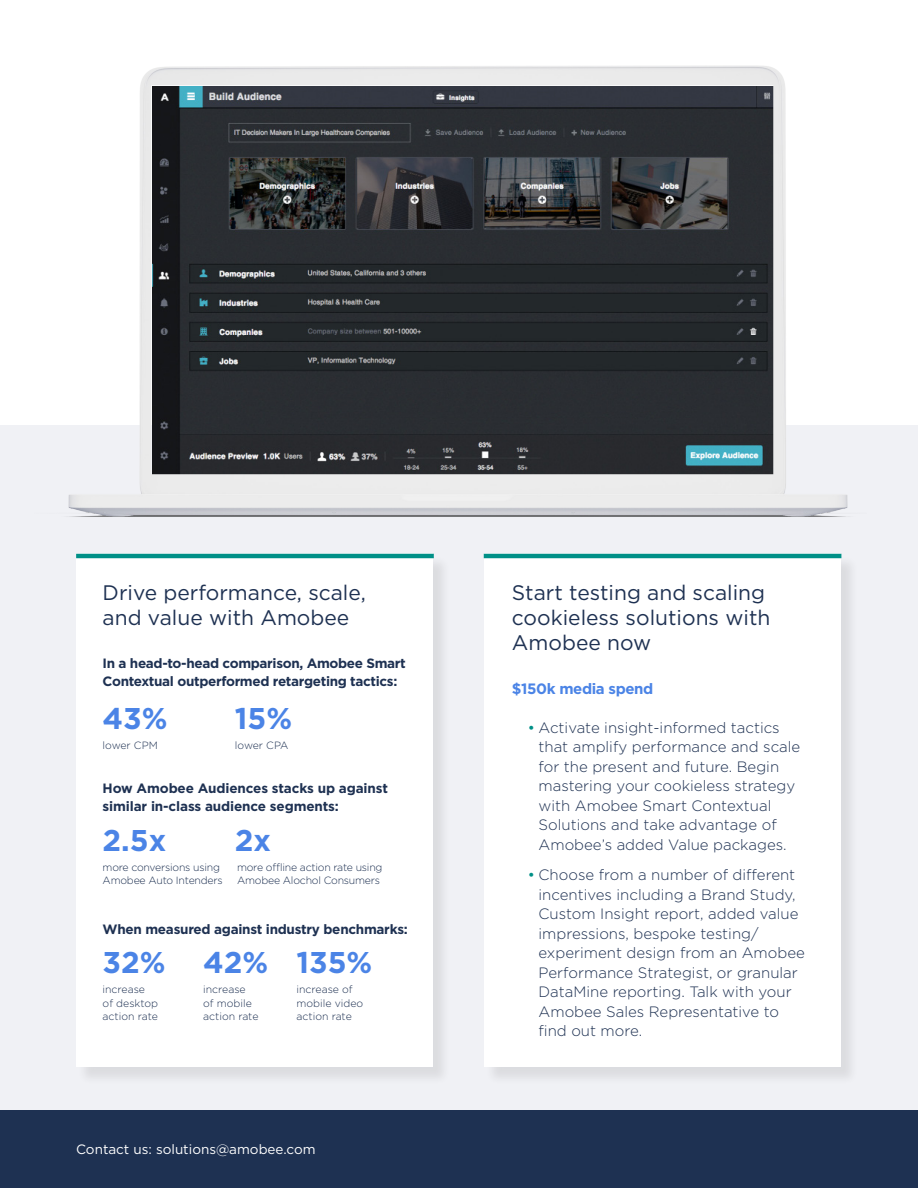
<style>
.page{position:relative;width:918px;height:1188px;background:#fff}
.page>*{position:absolute;margin:0;border:0;box-sizing:border-box;transform-origin:0 0}
.Body_copy{font:700 30px "Gotham";color:#4b84e6}
.t1{font:21px/25.2px "Gotham";color:#1e3152}
.t2{font:300 15px/19.5px "Gotham";color:#1e3152}
.t3{font:700 15px "Gotham";letter-spacing:-.025em;color:#4b84e6}
.t4{font:700 13.5px/18px "Gotham";letter-spacing:-.02em;color:#1e3152}
.t5{font:13.5px "Gotham";color:#fff}
.Body_copy-2{font:300 10.5px/13.5px "Gotham";letter-spacing:-.02em;color:#1e3152}
.Body_copy-3{font:300 10.5px/13.5px "Gotham";color:#1e3152}
.s1{font-weight:400;color:#009087}
</style>
<div class="page">
<div style="left:0;top:426px;width:918px;height:762px;background:#f0f1f5"></div>
<div style="left:0;top:1111px;width:918px;height:77px;background:#1e3152"></div>
<div style="left:77px;top:555px;width:374px;height:530px;background:#e3e4e8"></div>
<div style="left:76px;top:554px;width:357px;height:513px;background:#fff"></div>
<div style="left:485px;top:555px;width:374px;height:530px;background:#e3e4e8"></div>
<div style="left:484px;top:554px;width:357px;height:513px;background:#fff"></div>
<hr style="left:76px;top:554px;width:358px;height:4px;background:#009087">
<hr style="left:484px;top:554px;width:357px;height:4px;background:#009087">
<img style="left:34px;top:65px;width:833px;height:452px">
<p class="t1" style="left:103px;top:579px;width:265px">Drive performance, scale, and value with Amobee</p>
<p class="t1" style="left:512px;top:579px;width:260px">Start testing and scaling cookieless solutions with<br>Amobee now</p>
<p class="t4" style="left:103px;top:654px;width:305px">In a head-to-head comparison, Amobee Smart<br>Contextual outperformed retargeting tactics:</p>
<p class="Body_copy" style="left:103px;top:698px;width:67px">43%</p>
<p class="Body_copy-3" style="left:103px;top:738px;width:57px">lower CPM</p>
<p class="Body_copy" style="left:235px;top:698px;width:59px">15%</p>
<p class="Body_copy-2" style="left:235px;top:738px;width:55px">lower CPA</p>
<p class="t4" style="left:103px;top:780px;width:287px">How Amobee Audiences stacks up against similar in-class audience segments:</p>
<p class="Body_copy" style="left:103px;top:820px;width:65px">2.5x</p>
<p class="Body_copy-2" style="left:103px;top:860px;width:122px">more conversions using<br>Amobee Auto Intenders</p>
<p class="Body_copy" style="left:235px;top:820px;width:38px">2x</p>
<p class="Body_copy-2" style="left:237px;top:860px;width:147px">more offline action rate using<br>Amobee Alochol Consumers</p>
<p class="t4" style="left:103px;top:920px;width:307px">When measured against industry benchmarks:</p>
<p class="Body_copy" style="left:103px;top:943px;width:65px">32%</p>
<p class="Body_copy" style="left:203px;top:943px;width:67px">42%</p>
<p class="Body_copy" style="left:297px;top:943px;width:77px">135%</p>
<p class="Body_copy-3" style="left:103px;top:983px;width:57px">increase of desktop action rate</p>
<p class="Body_copy-3" style="left:203px;top:983px;width:57px">increase of mobile action rate</p>
<p class="Body_copy-3" style="left:297px;top:983px;width:68px">increase of mobile video action rate</p>
<p class="t5" style="left:76px;top:1140px;width:241px">Contact us: solutions@amobee.com</p>
<p class="t3" style="left:512px;top:679px;width:143px">$150k media spend</p>
<p class="t2" style="left:539px;top:717px;width:263px;text-indent:-11px"><span class="s1">•</span> Activate insight-informed tactics that amplify performance and scale for the present and future. Begin mastering your cookieless strategy with Amobee Smart Contextual Solutions and take advantage of Amobee’s added Value packages.</p>
<p class="t2" style="left:539px;top:865px;width:268px;text-indent:-11px"><span class="s1">•</span> Choose from a number of different incentives including a Brand Study,<br>Custom Insight report, added value impressions, bespoke testing/ experiment design from an Amobee<br>Performance Strategist, or granular<br>DataMine reporting. Talk with your<br>Amobee Sales Representative to find out more.</p>
</div>
